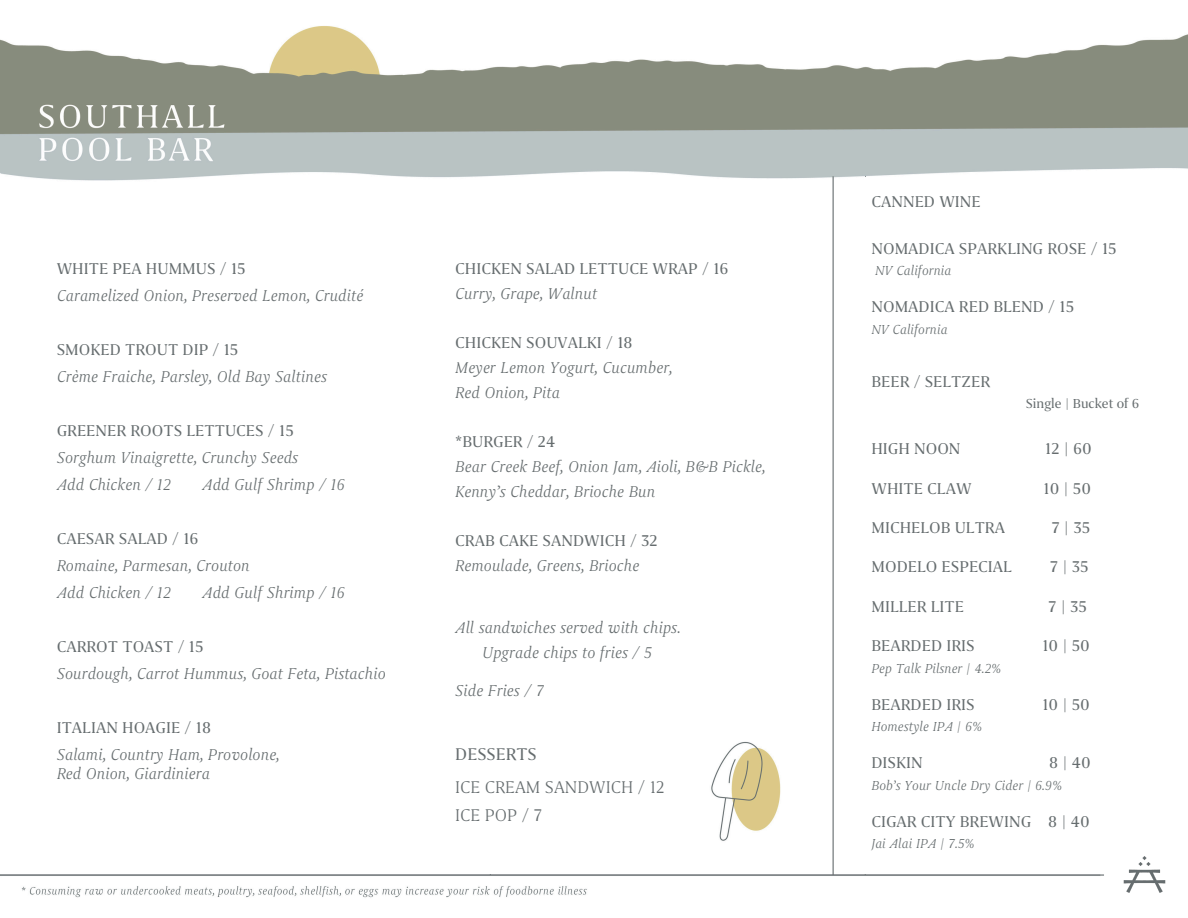
<style>
.page{position:relative;width:1188px;height:918px;background:#fff}
.page>*{position:absolute;margin:0;border:0;box-sizing:border-box;transform-origin:0 0}
.t1{font:300 19.5px/32.7px "Grifo S";color:#666d6f}
.t2{font:italic 300 18px/24.8px "Grifo S";color:#666d6f}
.t3{font:18px/24.8px "Grifo S";color:#666d6f}
.t4{font:italic 300 15px "Grifo S";color:#666d6f}
.t5{font:15px "Grifo S";color:#666d6f}
.s1{font-weight:300;font-style:italic}
.s2{font-weight:400;font-style:normal}
.s3{font-weight:400}
</style>
<div class="page">
<img style="left:863px;top:34px;width:325px;height:143px">
<img style="left:21px;top:886px;width:566px;height:12px">
<img style="left:711px;top:741px;width:70px;height:100px">
<hr style="left:0;top:874px;width:1104px;height:2px;background:#666d6f">
<img style="left:1123px;top:856px;width:43px;height:37px">
<img style="left:0;top:26px;width:863px;height:165px">
<hr style="left:833px;top:176px;width:1px;height:699px;background:#666d6f">
<h2 class="t3" style="left:455px;top:256px;width:275px">CHICKEN SALAD LETTUCE WRAP / 16<br><span class="s1">Curry, Grape, Walnut</span></h2>
<h2 class="t2" style="left:455px;top:331px;width:219px"><span class="s2">CHICKEN SOUVALKI / 18<br></span>Meyer Lemon Yogurt, Cucumber,<br>Red Onion, Pita</h2>
<h2 class="t2" style="left:455px;top:430px;width:312px"><span class="s2">*BURGER / 24<br></span>Bear Creek Beef, Onion Jam, Aioli, B&amp;B Pickle,<br>Kenny’s Cheddar, Brioche Bun</h2>
<p class="t2" style="left:455px;top:529px;width:204px"><span class="s2">CRAB CAKE SANDWICH / 32<br></span>Remoulade, Greens, Brioche</p>
<h2 class="t3" style="left:57px;top:256px;width:191px">WHITE PEA HUMMUS / 15</h2>
<h1 class="t2" style="left:57px;top:283px;width:308px">Caramelized Onion, Preserved Lemon, Crudité</h1>
<h2 class="t3" style="left:57px;top:337px;width:183px">SMOKED TROUT DIP / 15</h2>
<h1 class="t2" style="left:57px;top:364px;width:272px">Crème Fraiche, Parsley, Old Bay Saltines</h1>
<h2 class="t3" style="left:57px;top:418px;width:239px">GREENER ROOTS LETTUCES / 15</h2>
<h2 class="t2" style="left:57px;top:445px;width:243px">Sorghum Vinaigrette, Crunchy Seeds</h2>
<h1 class="t2" style="left:57px;top:472px;width:116px">Add Chicken / 12</h1>
<h1 class="t2" style="left:202px;top:472px;width:144px">Add Gulf Shrimp / 16</h1>
<h2 class="t3" style="left:57px;top:526px;width:143px">CAESAR SALAD / 16</h2>
<h2 class="t2" style="left:57px;top:553px;width:195px">Romaine, Parmesan, Crouton</h2>
<h1 class="t2" style="left:57px;top:580px;width:116px">Add Chicken / 12</h1>
<h1 class="t2" style="left:202px;top:580px;width:144px">Add Gulf Shrimp / 16</h1>
<h2 class="t3" style="left:57px;top:634px;width:148px">CARROT TOAST / 15</h2>
<h1 class="t2" style="left:57px;top:661px;width:331px">Sourdough, Carrot Hummus, Goat Feta, Pistachio</h1>
<h2 class="t3" style="left:57px;top:715px;width:156px">ITALIAN HOAGIE / 18</h2>
<h2 class="t2" style="left:57px;top:745px;width:224px;line-height:19.2px">Salami, Country Ham, Provolone,<br>Red Onion, Giardiniera</h2>
<h2 class="t1" style="left:455px;top:738px;width:211px"><span class="s3">DESSERTS<br></span>ICE CREAM SANDWICH / 12</h2>
<h2 class="t1" style="left:455px;top:799px;width:89px">ICE POP / 7</h2>
<p class="t2" style="left:455px;top:615px;width:227px">All sandwiches served with chips.</p>
<p class="t2" style="left:482px;top:640px;width:171px">Upgrade chips to fries / 5</p>
<h2 class="t2" style="left:455px;top:678px;width:90px">Side Fries / 7</h2>
<p class="t3" style="left:871px;top:189px;width:111px">CANNED WINE</p>
<p class="t3" style="left:871px;top:236px;width:247px">NOMADICA SPARKLING ROSE / 15</p>
<p class="t4" style="left:875px;top:262px;width:78px">NV California</p>
<p class="t3" style="left:871px;top:295px;width:204px">NOMADICA RED BLEND / 15</p>
<p class="t4" style="left:871px;top:321px;width:78px">NV California</p>
<h2 class="t3" style="left:871px;top:369px;width:120px">BEER / SELTZER</h2>
<h2 class="t5" style="left:1026px;top:395px;width:115px">Single | Bucket of 6</h2>
<p class="t3" style="left:871px;top:437px;width:91px">HIGH NOON</p>
<p class="t3" style="left:1045px;top:437px;width:48px">12 | 60</p>
<p class="t3" style="left:871px;top:476px;width:102px">WHITE CLAW</p>
<p class="t3" style="left:1043px;top:476px;width:49px">10 | 50</p>
<h1 class="t3" style="left:871px;top:515px;width:135px">MICHELOB ULTRA</h1>
<h1 class="t3" style="left:1051px;top:515px;width:40px">7|35</h1>
<h1 class="t3" style="left:871px;top:555px;width:142px">MODELO ESPECIAL</h1>
<h1 class="t3" style="left:1050px;top:555px;width:40px">7|35</h1>
<h1 class="t3" style="left:871px;top:594px;width:94px">MILLER LITE</h1>
<h1 class="t3" style="left:1048px;top:594px;width:40px">7|35</h1>
<h1 class="t3" style="left:871px;top:633px;width:105px">BEARDED IRIS</h1>
<h1 class="t3" style="left:1042px;top:633px;width:49px">10 | 50</h1>
<h1 class="t4" style="left:871px;top:660px;width:131px">Pep Talk Pilsner | 4.2%</h1>
<h1 class="t3" style="left:871px;top:692px;width:105px">BEARDED IRIS</h1>
<h1 class="t3" style="left:1042px;top:692px;width:49px">10 | 50</h1>
<h2 class="t4" style="left:871px;top:718px;width:112px">Homestyle IPA | 6%</h2>
<h2 class="t3" style="left:871px;top:750px;width:53px">DISKIN</h2>
<h2 class="t3" style="left:1049px;top:750px;width:43px">8|40</h2>
<p class="t4" style="left:871px;top:777px;width:192px">Bob’s Your Uncle Dry Cider | 6.9%</p>
<p class="t3" style="left:871px;top:809px;width:220px">CIGAR CITY BREWING 8 | 40</p>
<p class="t4" style="left:871px;top:835px;width:105px">Jai Alai IPA | 7.5%</p>
</div>
